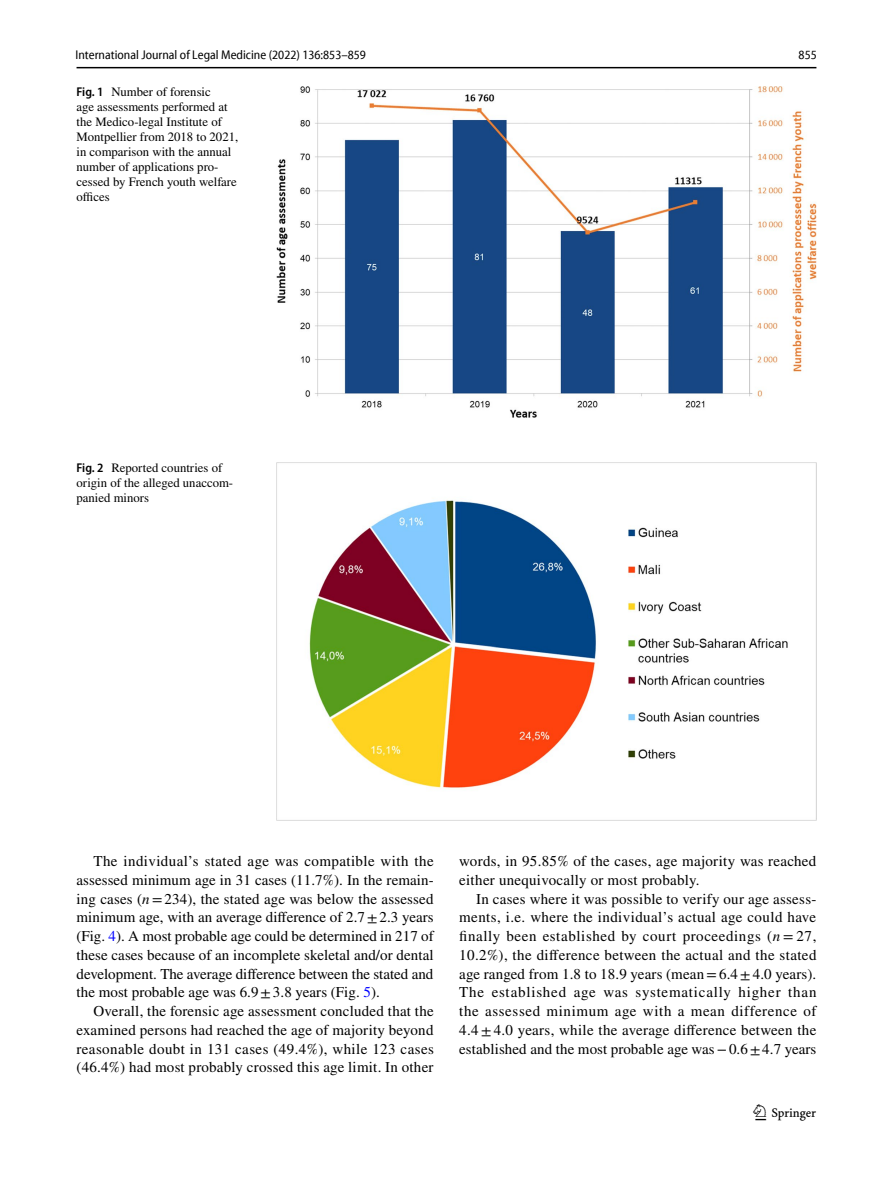
<style>
.page{position:relative;width:893px;height:1187px;background:#fff}
.page>*{position:absolute;margin:0;border:0;box-sizing:border-box;transform-origin:0 0}
.t1{font:22.5px "Springnew Regular 3";color:#000}
.t2{font:15px/18.8px "STIX";letter-spacing:.015em;color:#000;text-align:justify}
.t3{font:12.75px/15px "STIX";color:#000}
.t4{font:semi-condensed 12.75px "Myriad Pro Unic";color:#000}
.s1{font-family:"Myriad Pro";font-weight:600;font-stretch:semi-condensed}
.s2{font-style:italic}
.s3{color:#00f}
</style>
<div class="page">
<hr style="left:77px;top:67px;width:739px;height:1px;background:#000">
<img style="left:276px;top:87px;width:540px;height:330px">
<img style="left:276px;top:462px;width:540px;height:358px">
<p class="t4" style="left:76px;top:50px;width:292px">International Journal of Legal Medicine (2022) 136:853–859</p>
<p class="t4" style="left:799px;top:50px;width:20px">855</p>
<p class="t3" style="left:77px;top:85px;width:163px"><span class="s1">Fig. 1</span> Number of forensic<br>age assessments performed at the Medico-legal Institute of<br>Montpellier from 2018 to 2021, in comparison with the annual number of applications pro&shy;cessed by French youth welfare offices</p>
<p class="t3" style="left:77px;top:461px;width:158px"><span class="s1">Fig. 2</span> Reported countries of origin of the alleged unaccom&shy;panied minors</p>
<p class="t2" style="left:77px;top:852px;width:359px;text-indent:17px">The individual’s stated age was compatible with the assessed minimum age in 31 cases (11.7%). In the remain&shy;ing cases (<span class="s2">n</span>=234), the stated age was below the assessed minimum age, with an average difference of 2.7±2.3 years (Fig. <span class="s3">4</span>). A most probable age could be determined in 217 of these cases because of an incomplete skeletal and/or dental development. The average difference between the stated and the most probable age was 6.9±3.8 years (Fig. <span class="s3">5</span>).</p>
<p class="t2" style="left:77px;top:1002px;width:359px;text-indent:17px">Overall, the forensic age assessment concluded that the examined persons had reached the age of majority beyond reasonable doubt in 131 cases (49.4%), while 123 cases (46.4%) had most probably crossed this age limit. In other</p>
<p class="t2" style="left:459px;top:852px;width:359px">words, in 95.85% of the cases, age majority was reached either unequivocally or most probably.</p>
<p class="t2" style="left:459px;top:890px;width:359px;text-indent:17px">In cases where it was possible to verify our age assess&shy;ments, i.e. where the individual’s actual age could have finally been established by court proceedings (<span class="s2">n</span> = 27, 10.2%), the difference between the actual and the stated age ranged from 1.8 to 18.9 years (mean=6.4±4.0 years).<br>The established age was systematically higher than the assessed minimum age with a mean difference of 4.4±4.0 years, while the average difference between the established and the most probable age was−0.6±4.7 years</p>
<h1 class="t1" style="left:755px;top:1104px;width:62px">1 3</h1>
</div>
